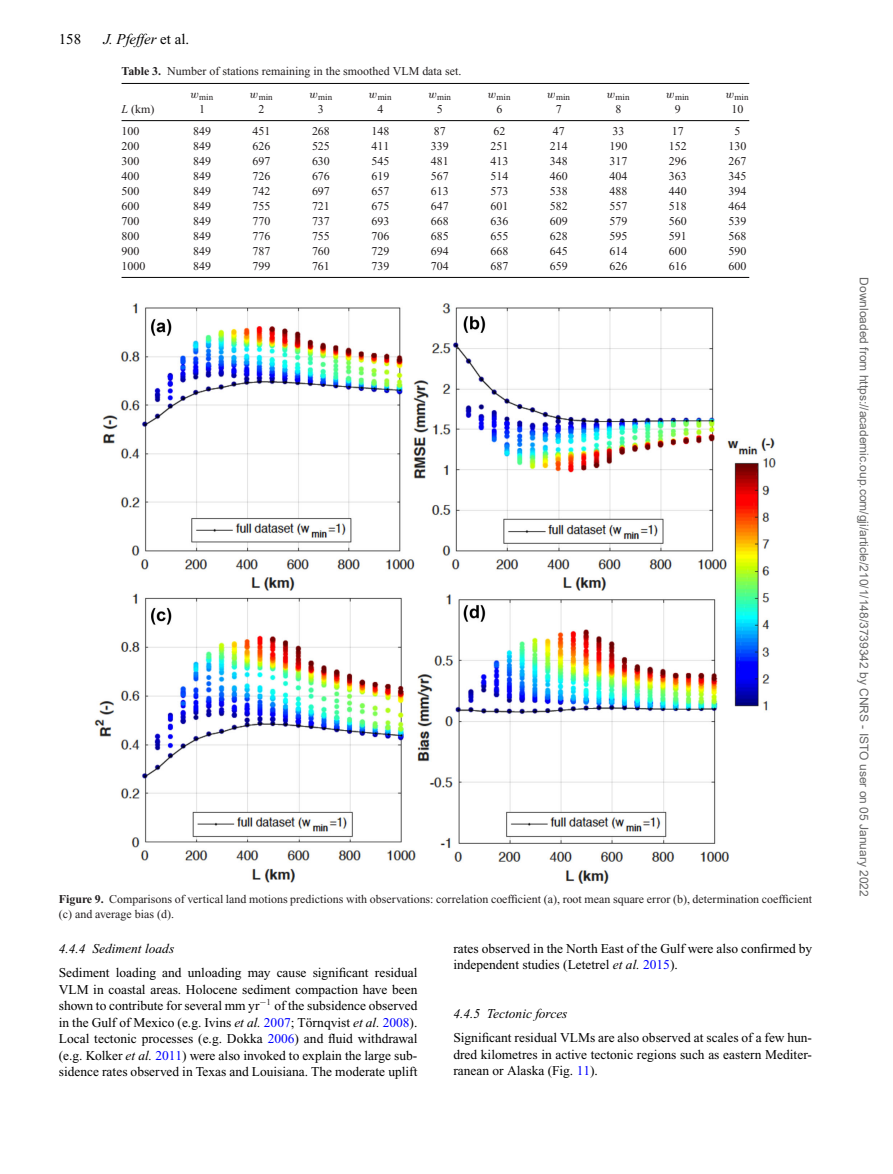
<style>
.page{position:relative;width:893px;height:1174px;background:#fff}
.page>*{position:absolute;margin:0;border:0;box-sizing:border-box;transform-origin:0 0}
.t1{font:italic 15px "Times New Roman";letter-spacing:-.005em;color:#000}
.t2{font:15px "Times New Roman";color:#000}
.t3{font:13.5px/16.5px "Times New Roman";color:#000;text-align:justify}
.t4{font:italic 13.5px "Times New Roman";color:#000}
.t5{font:12px/15px "Times New Roman";color:#231f20}
.t6{font:12px "Arial";color:#666}
.t7{font:9px "Times New Roman";color:#231f20}
.s1{font-style:normal}
.s2{font-weight:700}
.s3{font-style:italic}
.s4{color:#00f}
</style>
<div class="page">
<hr style="left:122px;top:83px;width:627px;height:1px;background:#000">
<hr style="left:122px;top:120px;width:627px;height:1px;background:#000">
<hr style="left:122px;top:277px;width:627px;height:1px;background:#000">
<img style="left:95px;top:303px;width:680px;height:580px">
<p class="t2" style="left:59px;top:33px;width:24px">158</p>
<p class="t1" style="left:104px;top:33px;width:87px">J. Pfeffer <span class="s1">et al.</span></p>
<p class="t5" style="left:122px;top:65px;width:341px"><span class="s2">Table 3.</span> Number of stations remaining in the smoothed VLM data set.</p>
<p class="t7" style="left:190px;top:94px;width:25px"><sup>w</sup>min</p>
<p class="t7" style="left:250px;top:94px;width:25px"><sup>w</sup>min</p>
<p class="t7" style="left:309px;top:94px;width:25px"><sup>w</sup>min</p>
<p class="t7" style="left:368px;top:94px;width:25px"><sup>w</sup>min</p>
<p class="t7" style="left:428px;top:94px;width:25px"><sup>w</sup>min</p>
<p class="t7" style="left:487px;top:94px;width:25px"><sup>w</sup>min</p>
<p class="t7" style="left:547px;top:94px;width:25px"><sup>w</sup>min</p>
<p class="t7" style="left:606px;top:94px;width:25px"><sup>w</sup>min</p>
<p class="t7" style="left:666px;top:94px;width:25px"><sup>w</sup>min</p>
<p class="t7" style="left:725px;top:94px;width:25px"><sup>w</sup>min</p>
<p class="t5" style="left:122px;top:103px;width:34px"><span class="s3">L</span> (km)</p>
<p class="t5" style="left:199px;top:103px;width:7px">1</p>
<p class="t5" style="left:258px;top:103px;width:7px">2</p>
<p class="t5" style="left:318px;top:103px;width:7px">3</p>
<p class="t5" style="left:377px;top:103px;width:7px">4</p>
<p class="t5" style="left:437px;top:103px;width:7px">5</p>
<p class="t5" style="left:496px;top:103px;width:7px">6</p>
<p class="t5" style="left:556px;top:103px;width:7px">7</p>
<p class="t5" style="left:615px;top:103px;width:7px">8</p>
<p class="t5" style="left:675px;top:103px;width:7px">9</p>
<p class="t5" style="left:731px;top:103px;width:13px">10</p>
<p class="t5" style="left:122px;top:125px;width:19px">100</p>
<p class="t5" style="left:193px;top:125px;width:19px">849</p>
<p class="t5" style="left:253px;top:125px;width:19px">451</p>
<p class="t5" style="left:312px;top:125px;width:19px">268</p>
<p class="t5" style="left:371px;top:125px;width:19px">148</p>
<p class="t5" style="left:434px;top:125px;width:13px">87</p>
<p class="t5" style="left:493px;top:125px;width:13px">62</p>
<p class="t5" style="left:553px;top:125px;width:13px">47</p>
<p class="t5" style="left:612px;top:125px;width:13px">33</p>
<p class="t5" style="left:672px;top:125px;width:13px">17</p>
<p class="t5" style="left:734px;top:125px;width:7px">5</p>
<p class="t5" style="left:122px;top:140px;width:19px">200</p>
<p class="t5" style="left:193px;top:140px;width:19px">849</p>
<p class="t5" style="left:253px;top:140px;width:19px">626</p>
<p class="t5" style="left:312px;top:140px;width:19px">525</p>
<p class="t5" style="left:371px;top:140px;width:19px">411</p>
<p class="t5" style="left:431px;top:140px;width:19px">339</p>
<p class="t5" style="left:490px;top:140px;width:19px">251</p>
<p class="t5" style="left:550px;top:140px;width:19px">214</p>
<p class="t5" style="left:609px;top:140px;width:19px">190</p>
<p class="t5" style="left:669px;top:140px;width:19px">152</p>
<p class="t5" style="left:728px;top:140px;width:19px">130</p>
<p class="t5" style="left:122px;top:154px;width:19px">300</p>
<p class="t5" style="left:193px;top:154px;width:19px">849</p>
<p class="t5" style="left:253px;top:154px;width:19px">697</p>
<p class="t5" style="left:312px;top:154px;width:19px">630</p>
<p class="t5" style="left:371px;top:154px;width:19px">545</p>
<p class="t5" style="left:431px;top:154px;width:19px">481</p>
<p class="t5" style="left:490px;top:154px;width:19px">413</p>
<p class="t5" style="left:550px;top:154px;width:19px">348</p>
<p class="t5" style="left:609px;top:154px;width:19px">317</p>
<p class="t5" style="left:669px;top:154px;width:19px">296</p>
<p class="t5" style="left:728px;top:154px;width:19px">267</p>
<p class="t5" style="left:122px;top:169px;width:19px">400</p>
<p class="t5" style="left:193px;top:169px;width:19px">849</p>
<p class="t5" style="left:253px;top:169px;width:19px">726</p>
<p class="t5" style="left:312px;top:169px;width:19px">676</p>
<p class="t5" style="left:371px;top:169px;width:19px">619</p>
<p class="t5" style="left:431px;top:169px;width:19px">567</p>
<p class="t5" style="left:490px;top:169px;width:19px">514</p>
<p class="t5" style="left:550px;top:169px;width:19px">460</p>
<p class="t5" style="left:609px;top:169px;width:19px">404</p>
<p class="t5" style="left:669px;top:169px;width:19px">363</p>
<p class="t5" style="left:728px;top:169px;width:19px">345</p>
<p class="t5" style="left:122px;top:184px;width:19px">500</p>
<p class="t5" style="left:193px;top:184px;width:19px">849</p>
<p class="t5" style="left:253px;top:184px;width:19px">742</p>
<p class="t5" style="left:312px;top:184px;width:19px">697</p>
<p class="t5" style="left:371px;top:184px;width:19px">657</p>
<p class="t5" style="left:431px;top:184px;width:19px">613</p>
<p class="t5" style="left:490px;top:184px;width:19px">573</p>
<p class="t5" style="left:550px;top:184px;width:19px">538</p>
<p class="t5" style="left:609px;top:184px;width:19px">488</p>
<p class="t5" style="left:669px;top:184px;width:19px">440</p>
<p class="t5" style="left:728px;top:184px;width:19px">394</p>
<p class="t5" style="left:122px;top:199px;width:19px">600</p>
<p class="t5" style="left:193px;top:199px;width:19px">849</p>
<p class="t5" style="left:253px;top:199px;width:19px">755</p>
<p class="t5" style="left:312px;top:199px;width:19px">721</p>
<p class="t5" style="left:371px;top:199px;width:19px">675</p>
<p class="t5" style="left:431px;top:199px;width:19px">647</p>
<p class="t5" style="left:490px;top:199px;width:19px">601</p>
<p class="t5" style="left:550px;top:199px;width:19px">582</p>
<p class="t5" style="left:609px;top:199px;width:19px">557</p>
<p class="t5" style="left:669px;top:199px;width:19px">518</p>
<p class="t5" style="left:728px;top:199px;width:19px">464</p>
<p class="t5" style="left:122px;top:214px;width:19px">700</p>
<p class="t5" style="left:193px;top:214px;width:19px">849</p>
<p class="t5" style="left:253px;top:214px;width:19px">770</p>
<p class="t5" style="left:312px;top:214px;width:19px">737</p>
<p class="t5" style="left:371px;top:214px;width:19px">693</p>
<p class="t5" style="left:431px;top:214px;width:19px">668</p>
<p class="t5" style="left:490px;top:214px;width:19px">636</p>
<p class="t5" style="left:550px;top:214px;width:19px">609</p>
<p class="t5" style="left:609px;top:214px;width:19px">579</p>
<p class="t5" style="left:669px;top:214px;width:19px">560</p>
<p class="t5" style="left:728px;top:214px;width:19px">539</p>
<p class="t5" style="left:122px;top:229px;width:19px">800</p>
<p class="t5" style="left:193px;top:229px;width:19px">849</p>
<p class="t5" style="left:253px;top:229px;width:19px">776</p>
<p class="t5" style="left:312px;top:229px;width:19px">755</p>
<p class="t5" style="left:371px;top:229px;width:19px">706</p>
<p class="t5" style="left:431px;top:229px;width:19px">685</p>
<p class="t5" style="left:490px;top:229px;width:19px">655</p>
<p class="t5" style="left:550px;top:229px;width:19px">628</p>
<p class="t5" style="left:609px;top:229px;width:19px">595</p>
<p class="t5" style="left:669px;top:229px;width:19px">591</p>
<p class="t5" style="left:728px;top:229px;width:19px">568</p>
<p class="t5" style="left:122px;top:244px;width:19px">900</p>
<p class="t5" style="left:193px;top:244px;width:19px">849</p>
<p class="t5" style="left:253px;top:244px;width:19px">787</p>
<p class="t5" style="left:312px;top:244px;width:19px">760</p>
<p class="t5" style="left:371px;top:244px;width:19px">729</p>
<p class="t5" style="left:431px;top:244px;width:19px">694</p>
<p class="t5" style="left:490px;top:244px;width:19px">668</p>
<p class="t5" style="left:550px;top:244px;width:19px">645</p>
<p class="t5" style="left:609px;top:244px;width:19px">614</p>
<p class="t5" style="left:669px;top:244px;width:19px">600</p>
<p class="t5" style="left:728px;top:244px;width:19px">590</p>
<p class="t5" style="left:122px;top:259px;width:25px">1000</p>
<p class="t5" style="left:193px;top:259px;width:19px">849</p>
<p class="t5" style="left:253px;top:259px;width:19px">799</p>
<p class="t5" style="left:312px;top:259px;width:19px">761</p>
<p class="t5" style="left:371px;top:259px;width:19px">739</p>
<p class="t5" style="left:431px;top:259px;width:19px">704</p>
<p class="t5" style="left:490px;top:259px;width:19px">687</p>
<p class="t5" style="left:550px;top:259px;width:19px">659</p>
<p class="t5" style="left:609px;top:259px;width:19px">626</p>
<p class="t5" style="left:669px;top:259px;width:19px">616</p>
<p class="t5" style="left:728px;top:259px;width:19px">600</p>
<p class="t5" style="left:59px;top:892px;width:755px"><span class="s2">Figure 9.</span> Comparisons of vertical land motions predictions with observations: correlation coefficient (a), root mean square error (b), determination coefficient (c) and average bias (d).</p>
<p class="t4" style="left:59px;top:943px;width:117px">4.4.4 Sediment loads</p>
<p class="t3" style="left:59px;top:965px;width:360px">Sediment loading and unloading may cause significant residual VLM in coastal areas. Holocene sediment compaction have been shown to contribute for several mm yr<sup>−</sup><sup>1</sup> of the subsidence observed in the Gulf of Mexico (e.g. Ivins <span class="s3">et al.</span> <span class="s4">2007</span>; Tornqvist <span class="s3">et al.</span> <span class="s4">2008</span>).</p>
<p class="t3" style="left:453px;top:941px;width:360px">rates observed in the North East of the Gulf were also confirmed by independent studies (Letetrel <span class="s3">et al.</span> <span class="s4">2015</span>).</p>
<p class="t4" style="left:453px;top:1008px;width:116px">4.4.5 Tectonic forces</p>
<p class="t3" style="left:453px;top:1030px;width:360px">Significant residual VLMs are also observed at scales of a few hun&shy;dred kilometres in active tectonic regions such as eastern Mediter&shy;ranean or Alaska (Fig. <span class="s4">11</span>).</p>
<p class="t3" style="left:59px;top:1015px;width:360px;text-align:left;text-indent:248px">¨<br>Local tectonic processes (e.g. Dokka <span class="s4">2006</span>) and fluid withdrawal (e.g. Kolker <span class="s3">et al.</span> <span class="s4">2011</span>) were also invoked to explain the large sub&shy;sidence rates observed in Texas and Louisiana. The moderate uplift</p>
<p class="t6" style="left:868px;top:277px;width:621px;rotate:90deg">Downloaded from https://academic.oup.com/gji/article/210/1/148/3739342 by CNRS - ISTO user on 05 January 2022</p>
</div>
